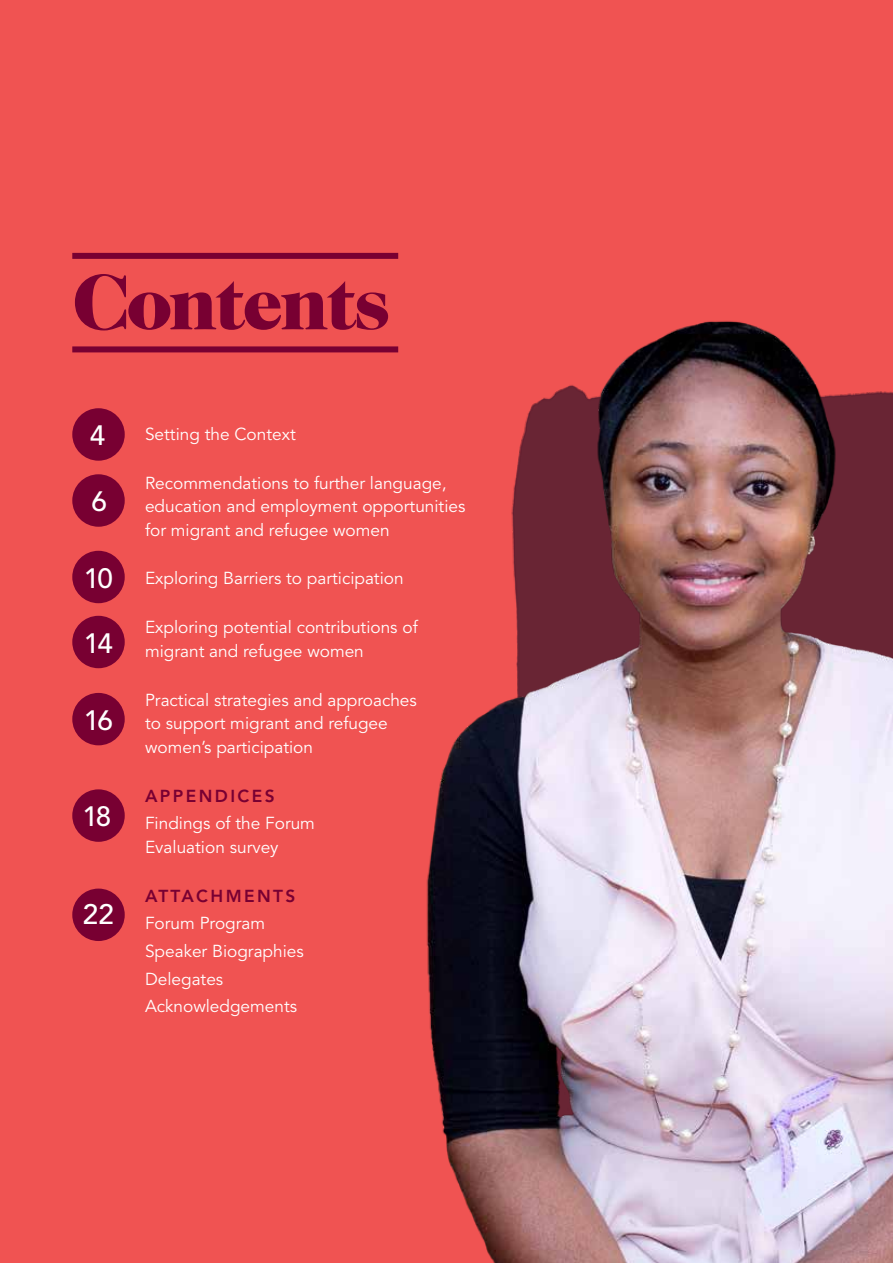
<style>
.page{position:relative;width:893px;height:1263px;background:#f05352}
.page>*{position:absolute;margin:0;border:0;box-sizing:border-box;transform-origin:0 0}
.t1{font:900 79.5px "Caslon Two Twenty Four";letter-spacing:-.04em;color:#780032}
.t2{font:500 27.75px "Avenir";letter-spacing:-.07em;color:#fff}
.t3{font:17.25px/23.4px "Avenir";color:#fff}
.t4{font:800 17.25px "Avenir";letter-spacing:.14em;color:#780032}
</style>
<div class="page">
<div style="left:72px;top:346px;width:326px;height:6px;background:#780032"></div>
<div style="left:72px;top:253px;width:326px;height:6px;background:#780032"></div>
<img style="left:369px;top:321px;width:524px;height:942px">
<div style="left:72px;top:408px;width:53px;height:53px;background:#780032;border-radius:50%"></div>
<div style="left:72px;top:474px;width:53px;height:53px;background:#780032;border-radius:50%"></div>
<div style="left:72px;top:551px;width:53px;height:52px;background:#780032;border-radius:50%"></div>
<div style="left:72px;top:616px;width:53px;height:52px;background:#780032;border-radius:50%"></div>
<div style="left:72px;top:693px;width:53px;height:52px;background:#780032;border-radius:50%"></div>
<div style="left:72px;top:789px;width:53px;height:53px;background:#780032;border-radius:50%"></div>
<div style="left:72px;top:888px;width:53px;height:53px;background:#780032;border-radius:50%"></div>
<h1 class="t1" style="left:72px;top:256px;width:320px">Contents</h1>
<h2 class="t2" style="left:90px;top:419px;width:17px">4</h2>
<h2 class="t2" style="left:91px;top:486px;width:17px">6</h2>
<h2 class="t2" style="left:84px;top:562px;width:30px">10</h2>
<h2 class="t2" style="left:84px;top:627px;width:30px">14</h2>
<h2 class="t2" style="left:84px;top:704px;width:30px">16</h2>
<h2 class="t2" style="left:82px;top:800px;width:30px">18</h2>
<h2 class="t2" style="left:83px;top:899px;width:32px">22</h2>
<p class="t3" style="left:145px;top:423px;width:152px">Setting the Context</p>
<p class="t3" style="left:145px;top:472px;width:322px">Recommendations to further language, education and employment opportunities for migrant and refugee women</p>
<p class="t3" style="left:145px;top:567px;width:260px">Exploring Barriers to participation</p>
<p class="t3" style="left:145px;top:616px;width:274px">Exploring potential contributions of migrant and refugee women</p>
<p class="t3" style="left:145px;top:689px;width:273px">Practical strategies and approaches to support migrant and refugee women’s participation</p>
<p class="t4" style="left:145px;top:785px;width:131px">APPENDICES</p>
<p class="t3" style="left:145px;top:812px;width:171px">Findings of the Forum<br>Evaluation survey</p>
<p class="t4" style="left:145px;top:885px;width:152px">ATTACHMENTS</p>
<p class="t3" style="left:145px;top:910px;width:160px;line-height:27.6px">Forum Program<br>Speaker Biographies<br>Delegates<br>Acknowledgements</p>
</div>
